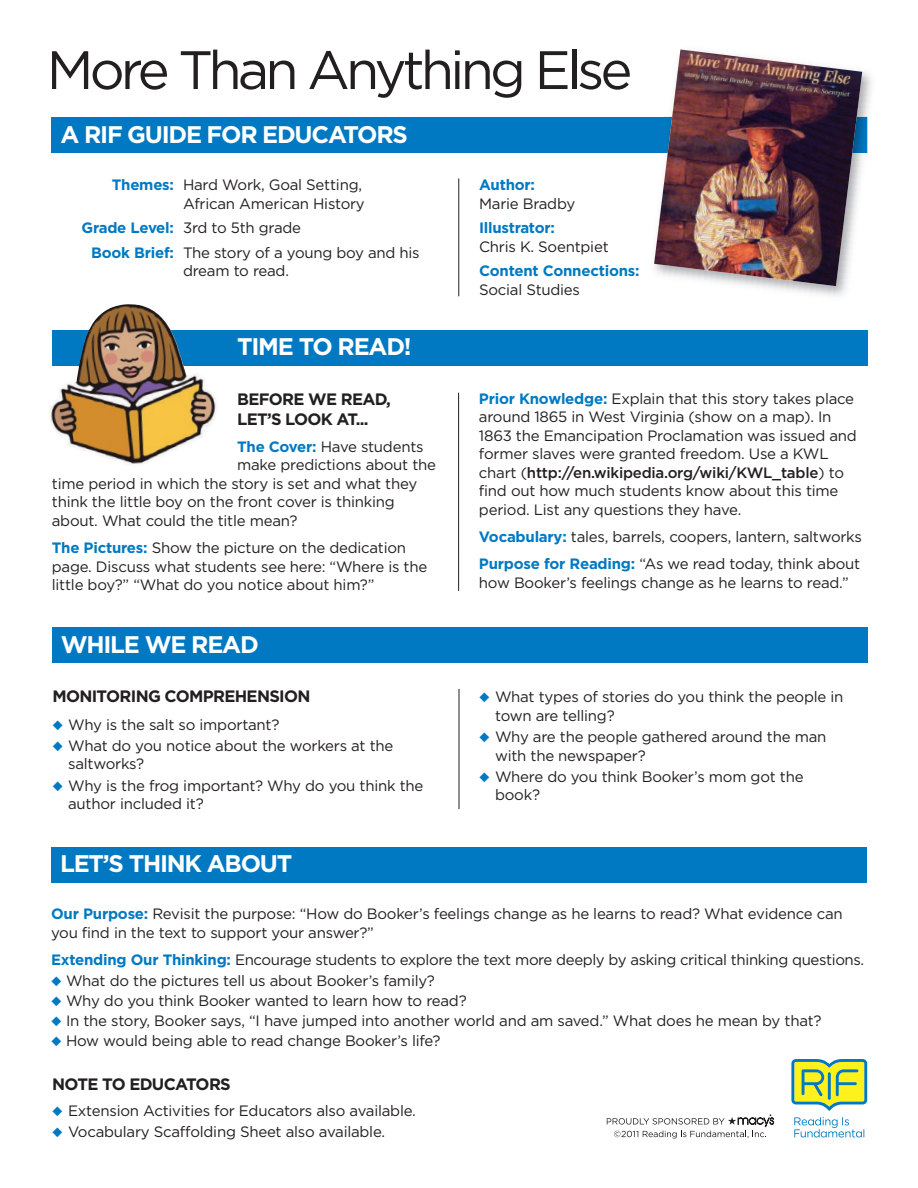
<style>
.page{position:relative;width:918px;height:1188px;background:#fff}
.page>*{position:absolute;margin:0;border:0;box-sizing:border-box;transform-origin:0 0}
.t1{font:54px "Gotham";letter-spacing:-.07em;color:#231f20}
.t2{font:700 24px "Gotham";letter-spacing:-.05em;color:#fff}
.t3{font:700 16.5px/19.5px "Gotham";letter-spacing:-.04em;color:#231f20}
.t4{font:15px/18.5px "Gotham";letter-spacing:-.015em;color:#231f20}
.t5{font:700 15px "Gotham";letter-spacing:-.015em;color:#0079c2}
.s1{font-weight:700;color:#0079c2}
.s2{color:#0079c2}
.s3{font-weight:500}
</style>
<div class="page">
<div style="left:51px;top:117px;width:816px;height:36px;background:#0079c2"></div>
<div style="left:52px;top:330px;width:816px;height:36px;background:#0079c2"></div>
<div style="left:51px;top:847px;width:816px;height:36px;background:#0079c2"></div>
<hr style="left:458px;top:178px;width:1px;height:118px;background:#231f20">
<hr style="left:458px;top:393px;width:1px;height:198px;background:#231f20">
<div style="left:52px;top:627px;width:816px;height:36px;background:#0079c2"></div>
<hr style="left:459px;top:689px;width:1px;height:120px;background:#231f20">
<img style="left:680px;top:49px;width:192px;height:247px">
<img style="left:862px;top:117px;width:5px;height:36px">
<img style="left:654px;top:50px;width:208px;height:236px">
<img style="left:50px;top:304px;width:166px;height:160px">
<svg style="left:791px;top:1059px;width:76px;height:52px;background:#b4d06c"></svg>
<svg style="left:794px;top:1117px;width:70px;height:21px"></svg>
<svg style="left:607px;top:1114px;width:167px;height:25px"></svg>
<h1 class="t1" style="left:47px;top:51px;width:587px">More Than Anything Else</h1>
<h2 class="t2" style="left:60px;top:126px;width:349px">A RIF GUIDE FOR EDUCATORS</h2>
<p class="t4" style="left:112px;top:177px;width:255px;text-align:right"><span class="s1">Themes:</span> Hard Work, Goal Setting,<br>African American History</p>
<p class="t4" style="left:91px;top:217px;width:330px;line-height:24.5px;text-indent:-10px"><span class="s1">Grade Level:</span> 3rd to 5th grade<br><span class="s1">Book Brief:</span> The story of a young boy and his</p>
<p class="t4" style="left:183px;top:263px;width:107px">dream to read.</p>
<h2 class="t2" style="left:237px;top:339px;width:176px">TIME TO READ!</h2>
<p class="t3" style="left:237px;top:391px;width:155px">BEFORE WE READ,<br>LET’S LOOK AT...</p>
<p class="t4" style="left:237px;top:439px;width:188px"><span class="s1">The Cover:</span> Have students</p>
<p class="t4" style="left:237px;top:457px;width:200px">make predictions about the</p>
<p class="t4" style="left:52px;top:476px;width:367px">time period in which the story is set and what they</p>
<p class="t4" style="left:52px;top:494px;width:344px">think the little boy on the front cover is thinking</p>
<p class="t4" style="left:52px;top:512px;width:247px">about. What could the title mean?</p>
<p class="t4" style="left:52px;top:540px;width:377px"><span class="s1">The Pictures:</span> Show the picture on the dedication page. Discuss what students see here: “Where is the little boy?” “What do you notice about him?”</p>
<h2 class="t2" style="left:61px;top:636px;width:200px">WHILE WE READ</h2>
<p class="t3" style="left:52px;top:688px;width:260px">MONITORING COMPREHENSION</p>
<p class="t4" style="left:52px;top:716px;width:229px"><span class="s2">◆</span> Why is the salt so important?</p>
<p class="t4" style="left:68px;top:738px;width:327px;text-indent:-16px"><span class="s2">◆</span> What do you notice about the workers at the saltworks?</p>
<p class="t4" style="left:68px;top:778px;width:357px;text-indent:-16px"><span class="s2">◆</span> Why is the frog important? Why do you think the author included it?</p>
<h2 class="t2" style="left:60px;top:856px;width:234px">LET’S THINK ABOUT</h2>
<p class="t5" style="left:479px;top:180px;width:57px">Author:</p>
<p class="t4" style="left:479px;top:196px;width:98px">Marie Bradby</p>
<p class="t5" style="left:479px;top:223px;width:77px">Illustrator:</p>
<p class="t4" style="left:479px;top:238px;width:131px">Chris K. Soentpiet</p>
<p class="t5" style="left:479px;top:266px;width:162px">Content Connections:</p>
<p class="t4" style="left:479px;top:281px;width:102px">Social Studies</p>
<p class="t4" style="left:479px;top:391px;width:379px"><span class="s1">Prior Knowledge:</span> Explain that this story takes place around 1865 in West Virginia (show on a map). In 1863 the Emancipation Proclamation was issued and former slaves were granted freedom. Use a KWL chart (<span class="s3">http://en.wikipedia.org/wiki/KWL_table</span>) to find out how much students know about this time period. List any questions they have.</p>
<p class="t4" style="left:479px;top:524px;width:385px;line-height:27.5px"><span class="s1">Vocabulary:</span> tales, barrels, coopers, lantern, saltworks<br><span class="s1">Purpose for Reading:</span> “As we read today, think about</p>
<p class="t4" style="left:479px;top:575px;width:371px">how Booker’s feelings change as he learns to read.”</p>
<p class="t4" style="left:495px;top:689px;width:350px;text-indent:-16px"><span class="s2">◆</span> What types of stories do you think the people in town are telling?</p>
<p class="t4" style="left:495px;top:729px;width:333px;text-indent:-16px"><span class="s2">◆</span> Why are the people gathered around the man with the newspaper?</p>
<p class="t4" style="left:495px;top:769px;width:310px;text-indent:-16px"><span class="s2">◆</span> Where do you think Booker’s mom got the book?</p>
<p class="t4" style="left:51px;top:906px;width:793px"><span class="s1">Our Purpose:</span> Revisit the purpose: “How do Booker’s feelings change as he learns to read? What evidence can you find in the text to support your answer?”</p>
<p class="t4" style="left:51px;top:952px;width:815px"><span class="s1">Extending Our Thinking:</span> Encourage students to explore the text more deeply by asking critical thinking questions.</p>
<p class="t4" style="left:51px;top:973px;width:385px"><span class="s2">◆</span> What do the pictures tell us about Booker’s family?</p>
<p class="t4" style="left:51px;top:993px;width:417px"><span class="s2">◆</span> Why do you think Booker wanted to learn how to read?</p>
<p class="t4" style="left:51px;top:1013px;width:772px"><span class="s2">◆</span> In the story, Booker says, “I have jumped into another world and am saved.” What does he mean by that?</p>
<p class="t4" style="left:51px;top:1033px;width:391px"><span class="s2">◆</span> How would being able to read change Booker’s life?</p>
<p class="t3" style="left:52px;top:1076px;width:180px">NOTE TO EDUCATORS</p>
<p class="t4" style="left:52px;top:1103px;width:365px"><span class="s2">◆</span> Extension Activities for Educators also available.</p>
<p class="t4" style="left:52px;top:1124px;width:334px"><span class="s2">◆</span> Vocabulary Scaffolding Sheet also available.</p>
</div>
